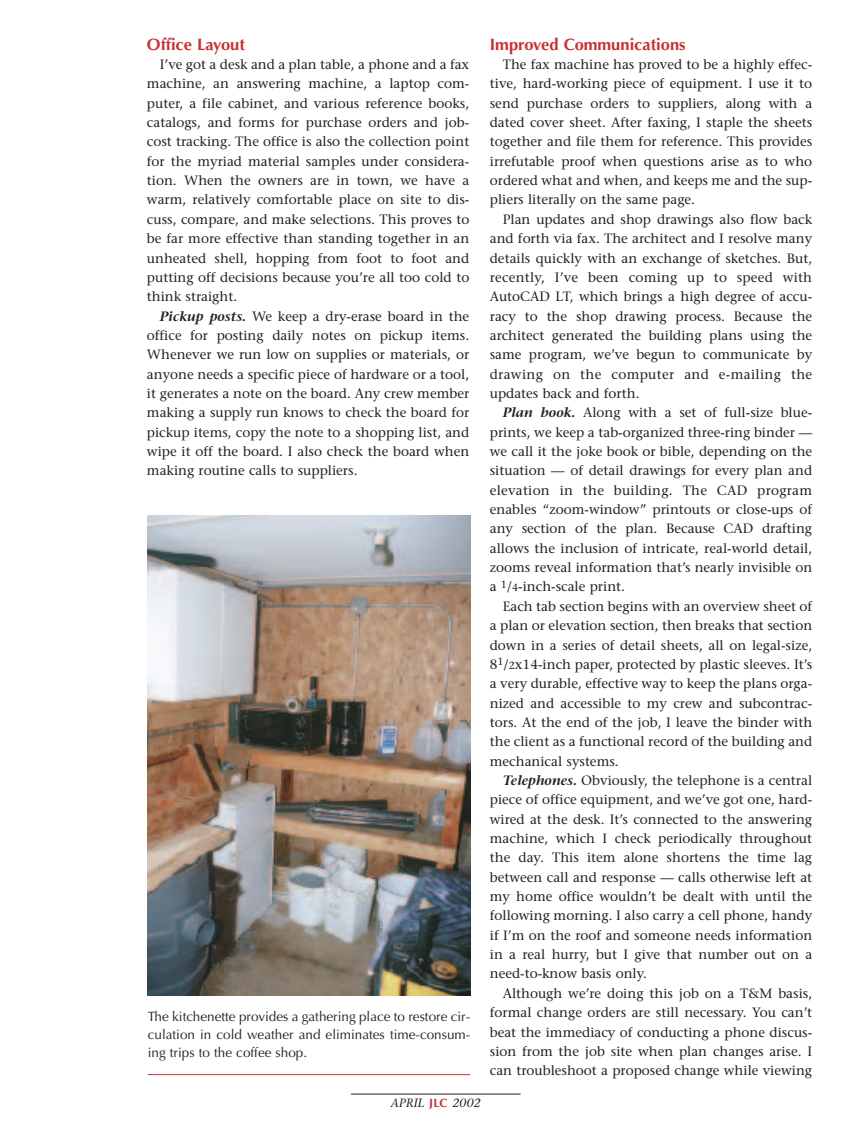
<style>
.page{position:relative;width:864px;height:1134px;background:#fff}
.page>*{position:absolute;margin:0;border:0;box-sizing:border-box;transform-origin:0 0}
.t1{font:700 16.5px "Optima";color:#c92f35}
.t2{font:13.5px/19.4px "Stone Serif";color:#231f20;text-align:justify}
.t3{font:13.5px/18px "Optima";color:#231f20;text-align:justify}
.t4{font:italic 12px "Stone Serif";letter-spacing:.015em;color:#231f20}
.s1{font-weight:600;font-style:italic}
.s2{font-family:"Optima";font-weight:700;font-style:normal;color:#c92f35}
.s3{font-size:10.5px}
</style>
<div class="page">
<hr style="left:351px;top:1094px;width:170px;height:1px;background:#231f20">
<hr style="left:148px;top:1074px;width:322px;height:1px;background:#c92f35">
<img style="left:148px;top:515px;width:322px;height:481px">
<p class="t1" style="left:147px;top:37px;width:99px">Office Layout</p>
<p class="t2" style="left:147px;top:56px;width:324px;text-indent:13px">I’ve got a desk and a plan table, a phone and a fax machine, an answering machine, a laptop com&shy;puter, a file cabinet, and various reference books, catalogs, and forms for purchase orders and job&shy;cost tracking. The office is also the collection point for the myriad material samples under considera&shy;tion. When the owners are in town, we have a warm, relatively comfortable place on site to dis&shy;cuss, compare, and make selections. This proves to be far more effective than standing together in an unheated shell, hopping from foot to foot and putting off decisions because you’re all too cold to think straight.</p>
<p class="t2" style="left:147px;top:308px;width:324px;text-indent:13px"><span class="s1">Pickup posts.</span> We keep a dry-erase board in the office for posting daily notes on pickup items.<br>Whenever we run low on supplies or materials, or anyone needs a specific piece of hardware or a tool, it generates a note on the board. Any crew member making a supply run knows to check the board for pickup items, copy the note to a shopping list, and wipe it off the board. I also check the board when making routine calls to suppliers.</p>
<p class="t3" style="left:148px;top:1009px;width:324px">The kitchenette provides a gathering place to restore cir&shy;culation in cold weather and eliminates time-consum&shy;ing trips to the coffee shop.</p>
<p class="t4" style="left:391px;top:1099px;width:91px">APRIL <span class="s2">JLC</span> 2002</p>
<p class="t1" style="left:490px;top:37px;width:197px">Improved Communications</p>
<p class="t2" style="left:490px;top:56px;width:324px;text-indent:13px">The fax machine has proved to be a highly effec&shy;tive, hard-working piece of equipment. I use it to send purchase orders to suppliers, along with a dated cover sheet. After faxing, I staple the sheets together and file them for reference. This provides irrefutable proof when questions arise as to who ordered what and when, and keeps me and the sup&shy;pliers literally on the same page.</p>
<p class="t2" style="left:490px;top:211px;width:324px;text-indent:13px">Plan updates and shop drawings also flow back and forth via fax. The architect and I resolve many details quickly with an exchange of sketches. But, recently, I’ve been coming up to speed with AutoCAD LT, which brings a high degree of accu&shy;racy to the shop drawing process. Because the architect generated the building plans using the same program, we’ve begun to communicate by drawing on the computer and e-mailing the updates back and forth.</p>
<p class="t2" style="left:490px;top:404px;width:324px;text-indent:13px"><span class="s1">Plan book.</span> Along with a set of full-size blue&shy;prints, we keep a tab-organized three-ring binder — we call it the joke book or bible, depending on the situation — of detail drawings for every plan and elevation in the building. The CAD program enables “zoom-window” printouts or close-ups of any section of the plan. Because CAD drafting allows the inclusion of intricate, real-world detail, zooms reveal information that’s nearly invisible on a <sup>1</sup>/<span class="s3">4</span>-inch-scale print.</p>
<p class="t2" style="left:490px;top:598px;width:324px;text-indent:13px">Each tab section begins with an overview sheet of a plan or elevation section, then breaks that section down in a series of detail sheets, all on legal-size, 8<sup>1</sup>/<span class="s3">2</span>x14-inch paper, protected by plastic sleeves. It’s a very durable, effective way to keep the plans orga&shy;nized and accessible to my crew and subcontrac&shy;tors. At the end of the job, I leave the binder with the client as a functional record of the building and mechanical systems.</p>
<p class="t2" style="left:490px;top:772px;width:324px;text-indent:13px"><span class="s1">Telephones.</span> Obviously, the telephone is a central piece of office equipment, and we’ve got one, hard&shy;wired at the desk. It’s connected to the answering machine, which I check periodically throughout the day. This item alone shortens the time lag between call and response — calls otherwise left at my home office wouldn’t be dealt with until the following morning. I also carry a cell phone, handy if I’m on the roof and someone needs information in a real hurry, but I give that number out on a need-to-know basis only.</p>
<p class="t2" style="left:490px;top:985px;width:324px;text-indent:13px">Although we’re doing this job on a T&amp;M basis, formal change orders are still necessary. You can’t beat the immediacy of conducting a phone discus&shy;sion from the job site when plan changes arise. I can troubleshoot a proposed change while viewing</p>
</div>
